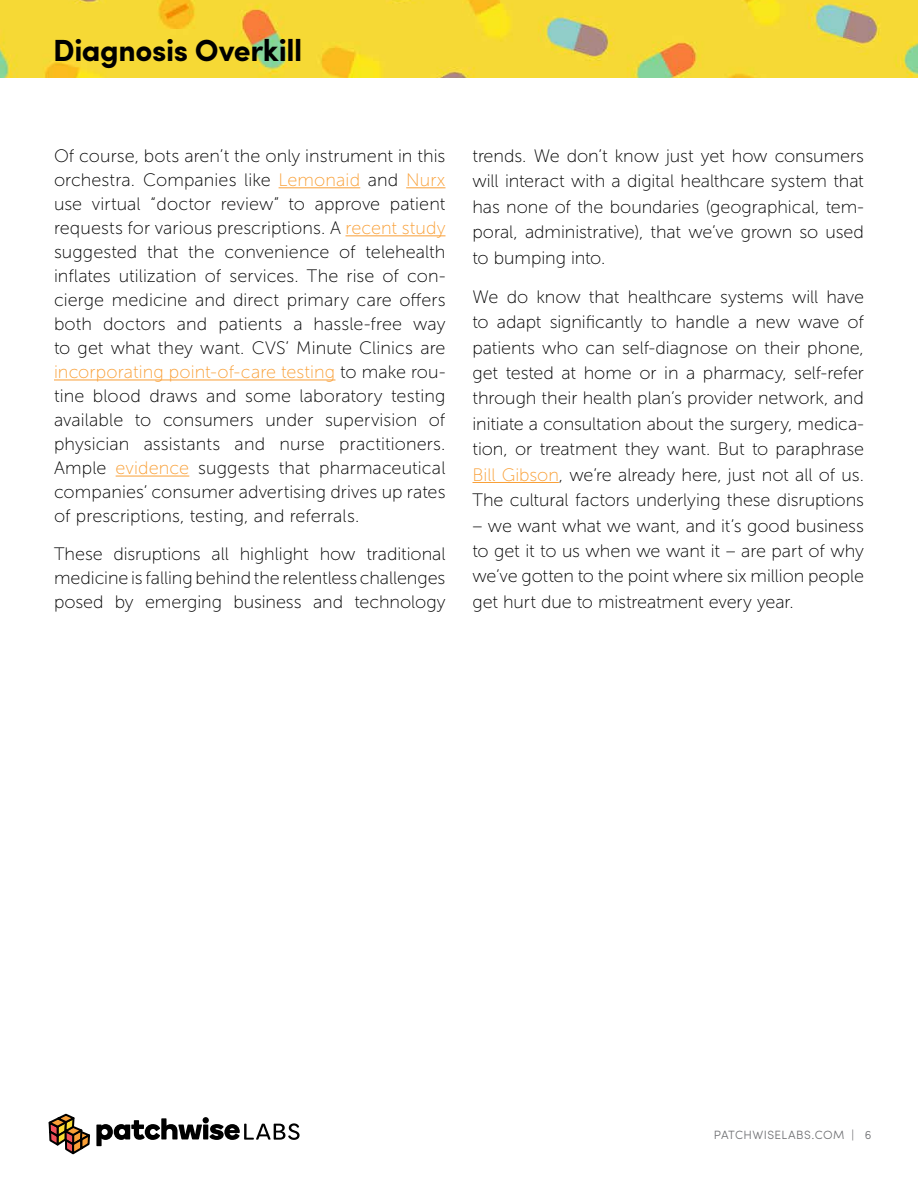
<style>
.page{position:relative;width:918px;height:1188px;background:#fff}
.page>*{position:absolute;margin:0;border:0;box-sizing:border-box;transform-origin:0 0}
.t1{font:700 30.6px "Sofia Pro";letter-spacing:-.015em;color:#000}
.t2{font:18px/24px "Museo Sans 100";letter-spacing:-.005em;color:#000;text-align:justify}
.t3{font:300 12px "Sofia Pro";letter-spacing:.035em;color:#6d6e71}
.s1{color:#f99f36}
</style>
<div class="page">
<img style="left:0;top:0;width:918px;height:78px">
<svg style="left:48px;top:1113px;width:252px;height:42px"></svg>
<hr style="left:279px;top:187px;width:81px;height:1px;background:#f99f36">
<hr style="left:406px;top:187px;width:39px;height:1px;background:#f99f36">
<hr style="left:346px;top:235px;width:100px;height:1px;background:#f99f36">
<hr style="left:54px;top:380px;width:281px;height:1px;background:#f99f36">
<hr style="left:116px;top:476px;width:73px;height:1px;background:#f99f36">
<hr style="left:472px;top:482px;width:87px;height:1px;background:#f99f36">
<h1 class="t1" style="left:53px;top:27px;width:251px">Diagnosis Overkill</h1>
<p class="t2" style="left:54px;top:144px;width:393px">Of course, bots aren’t the only instrument in this orchestra. Companies like <span class="s1">Lemonaid</span> and <span class="s1">Nurx </span>use virtual “doctor review” to approve patient requests for various prescriptions. A <span class="s1">recent study </span>suggested that the convenience of telehealth inflates utilization of services. The rise of con&shy;cierge medicine and direct primary care offers both doctors and patients a hassle-free way to get what they want. CVS’ Minute Clinics are <span class="s1">incorporating point-of-care testing</span> to make rou&shy;tine blood draws and some laboratory testing available to consumers under supervision of physician assistants and nurse practitioners.<br>Ample <span class="s1">evidence</span> suggests that pharmaceutical companies’ consumer advertising drives up rates of prescriptions, testing, and referrals.</p>
<p class="t2" style="left:54px;top:542px;width:393px">These disruptions all highlight how traditional medicine is falling behind the relentless challenges posed by emerging business and technology</p>
<p class="t2" style="left:472px;top:143px;width:393px;line-height:25.5px">trends. We don’t know just yet how consumers will interact with a digital healthcare system that has none of the boundaries (geographical, tem&shy;poral, administrative), that we’ve grown so used to bumping into.</p>
<p class="t2" style="left:472px;top:284px;width:393px;line-height:25.5px">We do know that healthcare systems will have to adapt significantly to handle a new wave of patients who can self-diagnose on their phone, get tested at home or in a pharmacy, self-refer through their health plan’s provider network, and initiate a consultation about the surgery, medica&shy;tion, or treatment they want. But to paraphrase <span class="s1">Bill Gibson</span>, we’re already here, just not all of us.<br>The cultural factors underlying these disruptions</p>
<p class="t2" style="left:472px;top:513px;width:393px;line-height:25.5px">– we want what we want, and it’s good business to get it to us when we want it – are part of why we’ve gotten to the point where six million people get hurt due to mistreatment every year.</p>
<p class="t3" style="left:714px;top:1125px;width:159px">PATCHWISELABS.COM | 6</p>
</div>
